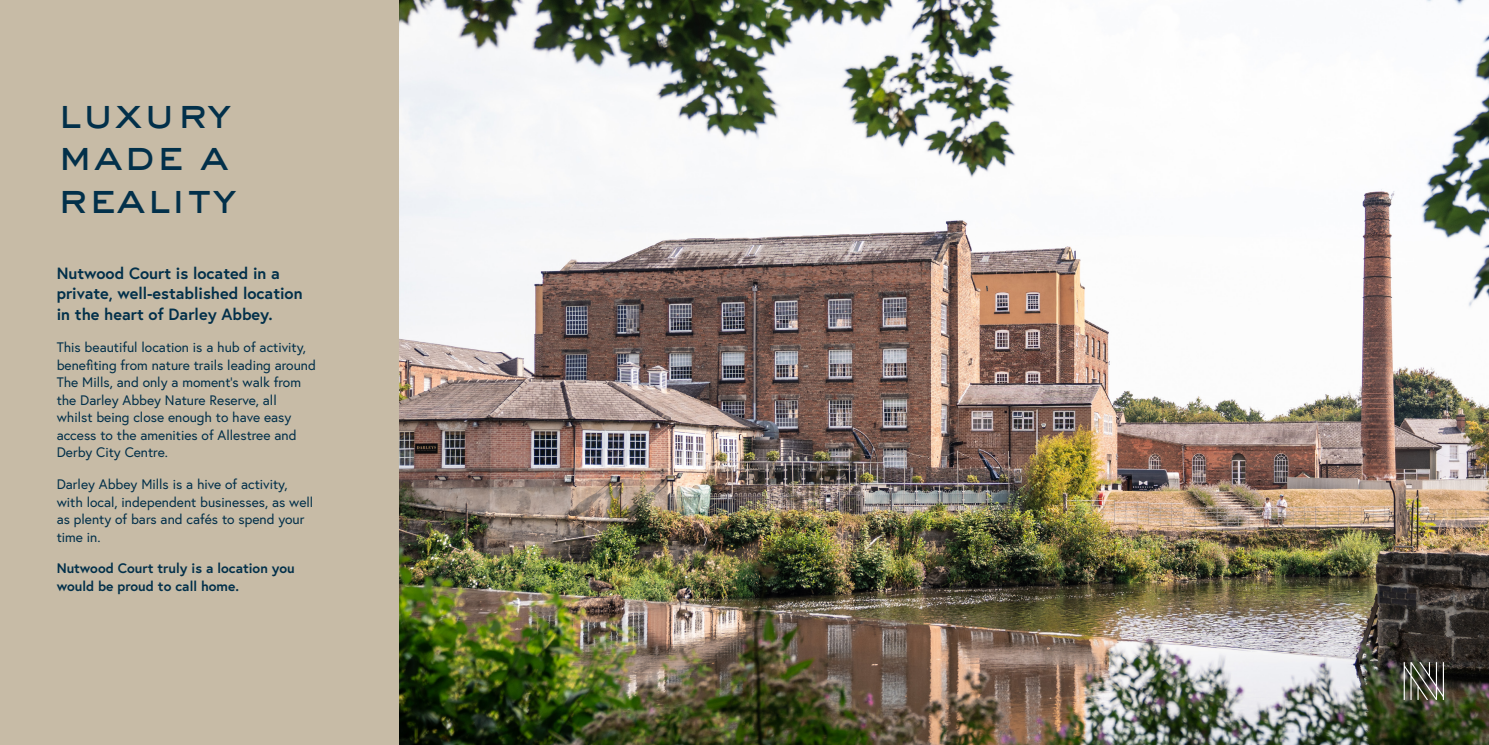
<style>
.page{position:relative;width:1489px;height:745px;background:#fff}
.page>*{position:absolute;margin:0;border:0;box-sizing:border-box;transform-origin:0 0}
.t1{font:500 42.5px/42.5px "Sackers Gothic Std";color:#02304a}
.t2{font:700 16.25px/20.5px "Europa";color:#02304a}
.t3{font:13.75px/17.5px "Europa";color:#02304a}
.t4{font:700 13.75px/17.5px "Europa";color:#02304a}
</style>
<div class="page">
<img style="left:399px;top:0;width:1089px;height:744px">
<div style="left:0;top:0;width:399px;height:744px;background:#c7bba6"></div>
<svg style="left:1403px;top:661px;width:40px;height:38px;background:#5e5f55"></svg>
<p class="t1" style="left:57px;top:90px;width:182px">luxury made a reality</p>
<p class="t2" style="left:57px;top:263px;width:247px">Nutwood Court is located in a private, well-established location in the heart of Darley Abbey.</p>
<p class="t3" style="left:57px;top:338px;width:261px">This beautiful location is a hub of activity, benefiting from nature trails leading around The Mills, and only a moment’s walk from the Darley Abbey Nature Reserve, all whilst being close enough to have easy access to the amenities of Allestree and Derby City Centre.</p>
<p class="t3" style="left:57px;top:475px;width:258px">Darley Abbey Mills is a hive of activity, with local, independent businesses, as well as plenty of bars and cafés to spend your time in.</p>
<p class="t4" style="left:57px;top:559px;width:239px">Nutwood Court truly is a location you would be proud to call home.</p>
</div>
